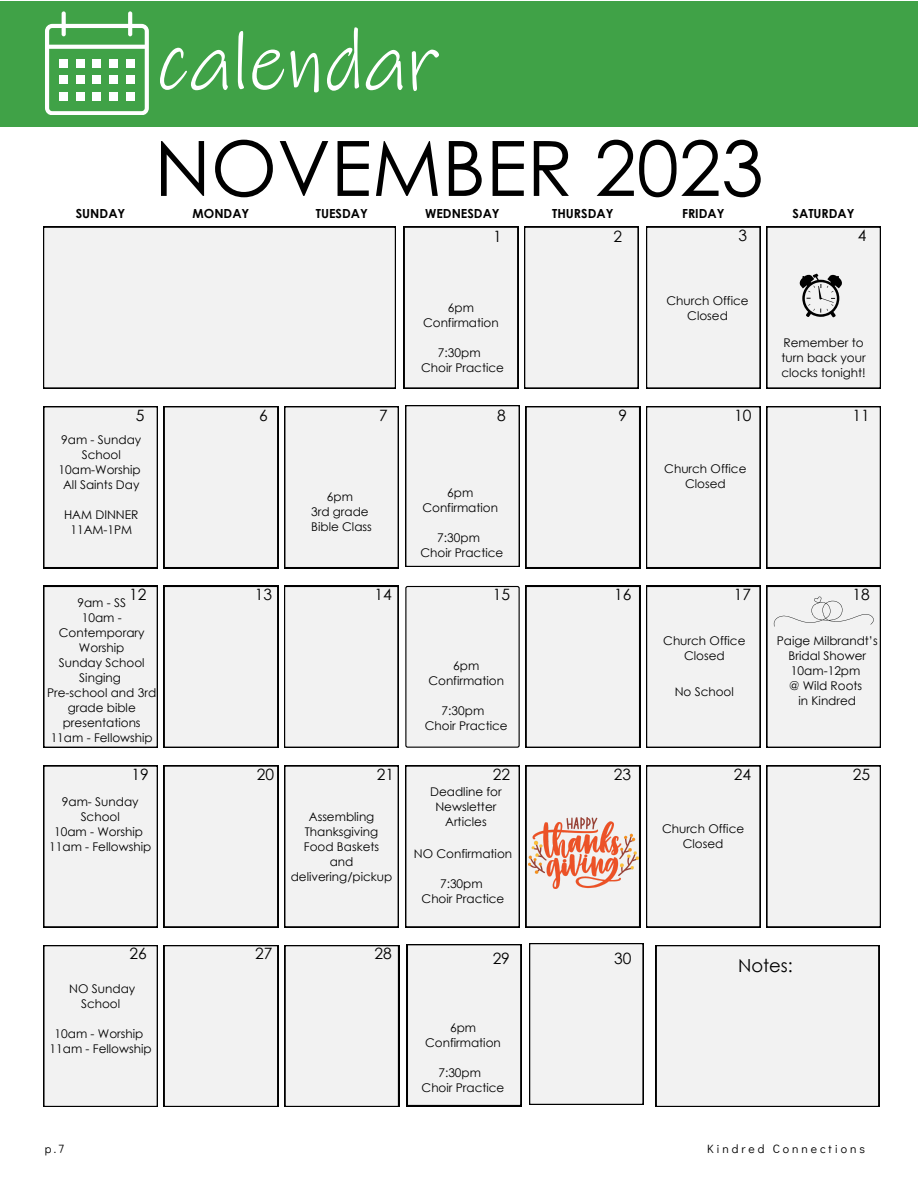
<style>
.page{position:relative;width:918px;height:1188px;background:#fff}
.page>*{position:absolute;margin:0;border:0;box-sizing:border-box;transform-origin:0 0}
.t1{font:82.2px "Ink Free";color:#fff}
.t2{font:76.35px "Century Gothic";color:#000}
.t3{font:18px "Century Gothic";color:#000}
.t4{font:15.6px "Century Gothic";color:#000}
.t5{font:700 12.45px "Century Gothic";color:#000}
.t6{font:12px/15px "Century Gothic";color:#000;text-align:center}
.t7{font:12px "Didact Gothic";letter-spacing:.24em;color:#000}
</style>
<div class="page">
<div style="left:0;top:1px;width:918px;height:125px;background:#40a247"></div>
<svg style="left:45px;top:11px;width:103px;height:104px"></svg>
<div style="left:60px;top:59px;width:8px;height:9px;background:#fff"></div>
<div style="left:76px;top:59px;width:8px;height:9px;background:#fff"></div>
<div style="left:93px;top:59px;width:8px;height:9px;background:#fff"></div>
<div style="left:109px;top:59px;width:9px;height:9px;background:#fff"></div>
<div style="left:126px;top:59px;width:8px;height:9px;background:#fff"></div>
<div style="left:60px;top:76px;width:8px;height:8px;background:#fff"></div>
<div style="left:76px;top:76px;width:8px;height:8px;background:#fff"></div>
<div style="left:93px;top:76px;width:8px;height:8px;background:#fff"></div>
<div style="left:109px;top:76px;width:9px;height:8px;background:#fff"></div>
<div style="left:126px;top:76px;width:8px;height:8px;background:#fff"></div>
<div style="left:60px;top:92px;width:8px;height:9px;background:#fff"></div>
<div style="left:76px;top:92px;width:8px;height:9px;background:#fff"></div>
<div style="left:93px;top:92px;width:8px;height:9px;background:#fff"></div>
<div style="left:109px;top:92px;width:9px;height:9px;background:#fff"></div>
<div style="left:126px;top:92px;width:8px;height:9px;background:#fff"></div>
<div style="left:526px;top:406px;width:114px;height:162px;background:#f2f2f2"></div>
<div style="left:526px;top:586px;width:114px;height:162px;background:#f2f2f2"></div>
<div style="left:526px;top:766px;width:114px;height:161px;background:#f2f2f2"></div>
<div style="left:766px;top:406px;width:115px;height:162px;background:#f2f2f2"></div>
<div style="left:766px;top:766px;width:115px;height:161px;background:#f2f2f2"></div>
<div style="left:164px;top:406px;width:114px;height:162px;background:#f2f2f2"></div>
<div style="left:164px;top:766px;width:114px;height:161px;background:#f2f2f2"></div>
<div style="left:164px;top:945px;width:114px;height:162px;background:#f2f2f2"></div>
<div style="left:164px;top:586px;width:114px;height:162px;background:#f2f2f2"></div>
<div style="left:284px;top:406px;width:115px;height:162px;background:#f2f2f2"></div>
<div style="left:284px;top:586px;width:114px;height:162px;background:#f2f2f2"></div>
<div style="left:284px;top:766px;width:115px;height:161px;background:#f2f2f2"></div>
<div style="left:285px;top:945px;width:114px;height:162px;background:#f2f2f2"></div>
<div style="left:43px;top:406px;width:115px;height:162px;background:#f2f2f2"></div>
<div style="left:43px;top:586px;width:115px;height:162px;background:#f2f2f2"></div>
<div style="left:43px;top:766px;width:115px;height:161px;background:#f2f2f2"></div>
<div style="left:43px;top:945px;width:115px;height:162px;background:#f2f2f2"></div>
<div style="left:405px;top:405px;width:115px;height:162px;background:#f2f2f2"></div>
<div style="left:405px;top:586px;width:115px;height:162px;background:#f2f2f2"></div>
<div style="left:405px;top:766px;width:115px;height:161px;background:#f2f2f2"></div>
<div style="left:646px;top:227px;width:114px;height:161px;background:#f2f2f2"></div>
<div style="left:646px;top:406px;width:114px;height:162px;background:#f2f2f2"></div>
<div style="left:646px;top:586px;width:114px;height:162px;background:#f2f2f2"></div>
<div style="left:646px;top:766px;width:114px;height:161px;background:#f2f2f2"></div>
<div style="left:43px;top:227px;width:353px;height:161px;background:#f2f2f2"></div>
<div style="left:404px;top:227px;width:114px;height:161px;background:#f2f2f2"></div>
<div style="left:524px;top:227px;width:115px;height:161px;background:#f2f2f2"></div>
<div style="left:656px;top:945px;width:223px;height:162px;background:#f2f2f2"></div>
<div style="left:407px;top:944px;width:114px;height:162px;background:#f2f2f2"></div>
<div style="left:529px;top:943px;width:115px;height:162px;background:#f2f2f2"></div>
<img style="left:528px;top:818px;width:111px;height:71px">
<svg style="left:766px;top:227px;width:115px;height:161px"></svg>
<svg style="left:766px;top:586px;width:115px;height:162px"></svg>
<p class="t1" style="left:158px;top:15px;width:284px">calendar</p>
<p class="t2" style="left:154px;top:119px;width:611px">NOVEMBER 2023</p>
<p class="t5" style="left:76px;top:206px;width:51px">SUNDAY</p>
<p class="t5" style="left:193px;top:206px;width:58px">MONDAY</p>
<p class="t5" style="left:316px;top:206px;width:54px">TUESDAY</p>
<p class="t5" style="left:552px;top:206px;width:63px">THURSDAY</p>
<p class="t5" style="left:793px;top:206px;width:64px">SATURDAY</p>
<p class="t5" style="left:425px;top:206px;width:76px">WEDNESDAY</p>
<p class="t5" style="left:682px;top:206px;width:44px">FRIDAY</p>
<p class="t4" style="left:136px;top:405px;width:10px">5</p>
<p class="t4" style="left:259px;top:405px;width:10px">6</p>
<p class="t4" style="left:379px;top:405px;width:10px">7</p>
<p class="t6" style="left:61px;top:431px;width:82px">9am - Sunday</p>
<p class="t6" style="left:82px;top:446px;width:41px">School</p>
<p class="t6" style="left:59px;top:461px;width:84px">10am-Worship</p>
<p class="t6" style="left:63px;top:476px;width:78px">All Saints Day</p>
<p class="t6" style="left:64px;top:506px;width:76px">HAM DINNER</p>
<p class="t6" style="left:70px;top:521px;width:63px">11AM-1PM</p>
<p class="t6" style="left:327px;top:489px;width:28px">6pm</p>
<p class="t6" style="left:311px;top:504px;width:59px">3rd grade</p>
<p class="t6" style="left:311px;top:519px;width:62px">Bible Class</p>
<p class="t4" style="left:129px;top:584px;width:19px">12</p>
<p class="t4" style="left:255px;top:584px;width:19px">13</p>
<p class="t4" style="left:374px;top:584px;width:19px">14</p>
<p class="t6" style="left:77px;top:595px;width:50px">9am - SS</p>
<p class="t6" style="left:59px;top:610px;width:87px">10am -<br>Contemporary<br>Worship</p>
<p class="t6" style="left:59px;top:655px;width:87px">Sunday School</p>
<p class="t6" style="left:79px;top:670px;width:43px">Singing</p>
<p class="t6" style="left:47px;top:685px;width:111px">Pre-school and 3rd grade bible presentations</p>
<p class="t6" style="left:51px;top:730px;width:104px">11am - Fellowship</p>
<p class="t4" style="left:131px;top:764px;width:19px">19</p>
<p class="t4" style="left:257px;top:764px;width:19px">20</p>
<p class="t4" style="left:377px;top:764px;width:19px">21</p>
<p class="t6" style="left:62px;top:794px;width:78px">9am- Sunday</p>
<p class="t6" style="left:81px;top:809px;width:41px">School</p>
<p class="t6" style="left:54px;top:824px;width:90px">10am - Worship</p>
<p class="t6" style="left:49px;top:839px;width:104px">11am - Fellowship</p>
<p class="t6" style="left:309px;top:809px;width:67px">Assembling</p>
<p class="t6" style="left:305px;top:824px;width:75px">Thanksgiving</p>
<p class="t6" style="left:304px;top:839px;width:77px">Food Baskets</p>
<p class="t6" style="left:330px;top:854px;width:25px">and</p>
<p class="t6" style="left:291px;top:869px;width:103px">delivering/pickup</p>
<p class="t4" style="left:130px;top:944px;width:19px">26</p>
<p class="t4" style="left:255px;top:944px;width:19px">27</p>
<p class="t4" style="left:374px;top:944px;width:19px">28</p>
<p class="t6" style="left:69px;top:981px;width:68px">NO Sunday</p>
<p class="t6" style="left:81px;top:996px;width:41px">School</p>
<p class="t6" style="left:55px;top:1026px;width:90px">10am - Worship</p>
<p class="t6" style="left:50px;top:1041px;width:104px">11am - Fellowship</p>
<p class="t7" style="left:45px;top:1141px;width:21px">p.7</p>
<p class="t4" style="left:493px;top:226px;width:10px">1</p>
<p class="t4" style="left:613px;top:226px;width:10px">2</p>
<p class="t6" style="left:423px;top:300px;width:77px">6pm<br>Confirmation</p>
<p class="t6" style="left:438px;top:345px;width:44px">7:30pm</p>
<p class="t6" style="left:421px;top:360px;width:84px">Choir Practice</p>
<p class="t4" style="left:738px;top:225px;width:10px">3</p>
<p class="t4" style="left:858px;top:225px;width:10px">4</p>
<p class="t6" style="left:666px;top:292px;width:84px">Church Office<br>Closed</p>
<p class="t6" style="left:782px;top:334px;width:86px;text-align:left">Remember to turn back your</p>
<p class="t6" style="left:781px;top:364px;width:86px">clocks tonight!</p>
<p class="t4" style="left:497px;top:405px;width:10px">8</p>
<p class="t4" style="left:619px;top:405px;width:10px">9</p>
<p class="t4" style="left:734px;top:405px;width:19px">10</p>
<p class="t4" style="left:852px;top:405px;width:19px">11</p>
<p class="t6" style="left:422px;top:485px;width:77px">6pm<br>Confirmation</p>
<p class="t6" style="left:437px;top:530px;width:44px">7:30pm</p>
<p class="t6" style="left:421px;top:545px;width:84px">Choir Practice</p>
<p class="t6" style="left:664px;top:461px;width:84px">Church Office<br>Closed</p>
<p class="t4" style="left:493px;top:584px;width:19px">15</p>
<p class="t4" style="left:614px;top:584px;width:19px">16</p>
<p class="t4" style="left:734px;top:584px;width:19px">17</p>
<p class="t4" style="left:853px;top:584px;width:19px">18</p>
<p class="t6" style="left:663px;top:633px;width:84px">Church Office<br>Closed</p>
<p class="t6" style="left:777px;top:633px;width:103px">Paige Milbrandt’s</p>
<p class="t6" style="left:789px;top:648px;width:79px">Bridal Shower</p>
<p class="t6" style="left:791px;top:663px;width:71px">10am-12pm</p>
<p class="t6" style="left:789px;top:678px;width:75px">@ Wild Roots</p>
<p class="t6" style="left:799px;top:693px;width:59px">in Kindred</p>
<p class="t6" style="left:428px;top:658px;width:77px">6pm<br>Confirmation</p>
<p class="t6" style="left:442px;top:703px;width:44px">7:30pm</p>
<p class="t6" style="left:425px;top:718px;width:84px">Choir Practice</p>
<p class="t6" style="left:675px;top:684px;width:61px">No School</p>
<p class="t4" style="left:493px;top:764px;width:19px">22</p>
<p class="t4" style="left:614px;top:764px;width:19px">23</p>
<p class="t4" style="left:734px;top:764px;width:19px">24</p>
<p class="t4" style="left:853px;top:764px;width:19px">25</p>
<p class="t6" style="left:430px;top:783px;width:73px">Deadline for<br>Newsletter<br>Articles</p>
<p class="t6" style="left:414px;top:846px;width:100px">NO Confirmation</p>
<p class="t6" style="left:440px;top:876px;width:44px">7:30pm</p>
<p class="t6" style="left:422px;top:891px;width:84px">Choir Practice</p>
<p class="t4" style="left:493px;top:949px;width:19px">29</p>
<p class="t4" style="left:614px;top:949px;width:19px">30</p>
<p class="t6" style="left:425px;top:1020px;width:77px">6pm<br>Confirmation</p>
<p class="t6" style="left:438px;top:1065px;width:44px">7:30pm</p>
<p class="t6" style="left:422px;top:1080px;width:84px">Choir Practice</p>
<p class="t6" style="left:662px;top:821px;width:84px">Church Office<br>Closed</p>
<p class="t3" style="left:738px;top:954px;width:56px">Notes:</p>
<p class="t7" style="left:707px;top:1141px;width:159px">Kindred Connections</p>
</div>
